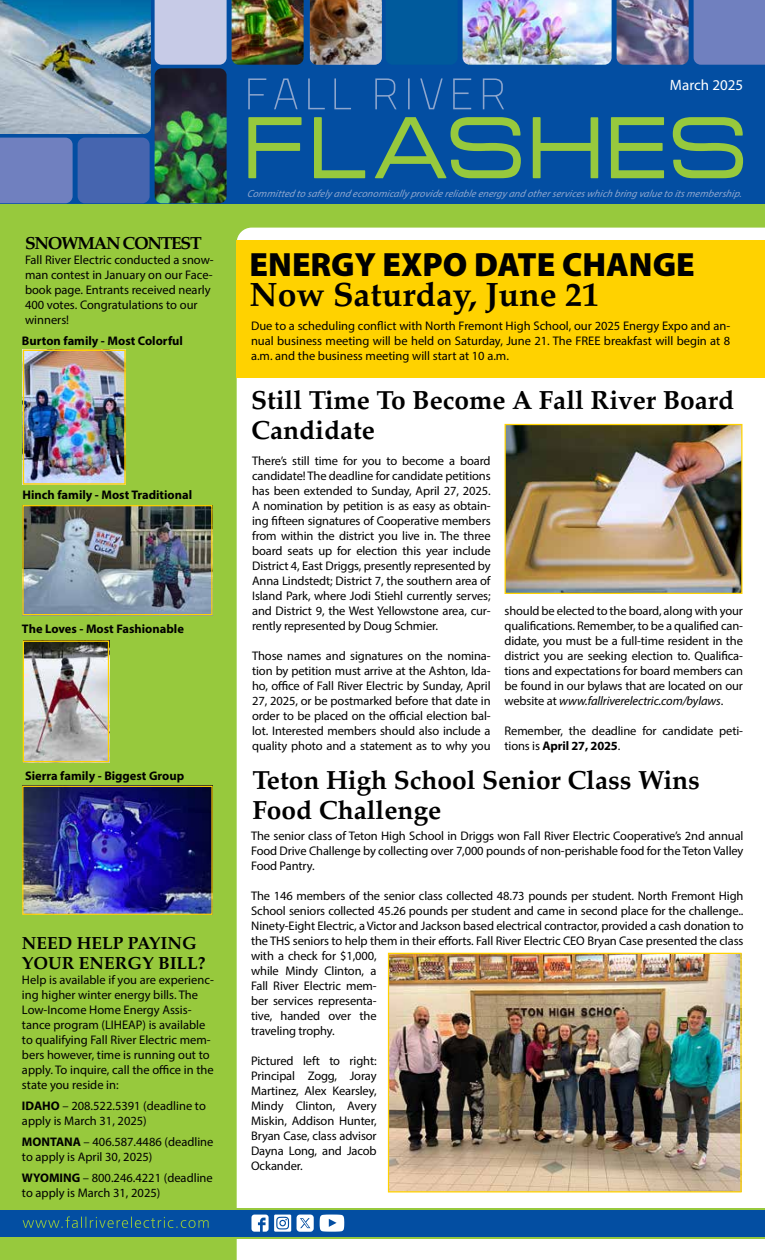
<style>
.page{position:relative;width:765px;height:1260px;background:#fff}
.page>*{position:absolute;margin:0;border:0;box-sizing:border-box;transform-origin:0 0}
.t1{font:900 33.75px "Myriad Pro";color:#000}
.t2{font:700 33.75px "Palatino";color:#000}
.t3{font:700 26.25px/30px "Palatino";color:#000}
.t4{font:700 17.5px/20px "Palatino";color:#000}
.t5{font:700 17.5px "Palatino";letter-spacing:-.07em;color:#000}
.t6{font:15px "Myriad Pro";color:#fff}
.t7{font:12.5px/15px "Myriad Pro";letter-spacing:-.01em;color:#000}
.t8{font:700 12.5px "Myriad Pro";color:#000}
.t9{font:italic 10.38px "Myriad Pro";color:#8da6ce}
.s1{font-weight:700}
.s2{font-style:italic}
</style>
<div class="page">
<div style="left:0;top:84px;width:765px;height:1176px;background:#97c93d"></div>
<div style="left:237px;top:228px;width:528px;height:1032px;background:#fff"></div>
<img style="left:0;top:0;width:765px;height:203px">
<div style="left:0;top:1208px;width:765px;height:30px;background:linear-gradient(to right,#034ea2,#034ea2)"></div>
<div style="left:0;top:1210px;width:765px;height:26px;background:#034ea2"></div>
<svg style="left:23px;top:1216px;width:186px;height:12px"></svg>
<svg style="left:251px;top:1214px;width:40px;height:18px"></svg>
<svg style="left:297px;top:1215px;width:17px;height:17px"></svg>
<svg style="left:320px;top:1215px;width:24px;height:17px"></svg>
<img style="left:507px;top:426px;width:233px;height:166px">
<div style="left:505px;top:424px;width:237px;height:170px;border:1px solid #ffd200"></div>
<div style="left:236px;top:240px;width:529px;height:138px;background:#ffd200"></div>
<img style="left:390px;top:955px;width:350px;height:235px">
<div style="left:388px;top:953px;width:354px;height:239px;border:1px solid #ffd200"></div>
<img style="left:25px;top:352px;width:99px;height:131px">
<div style="left:23px;top:350px;width:103px;height:135px;border:1px solid #ffd200"></div>
<img style="left:24px;top:507px;width:187px;height:106px">
<div style="left:22px;top:505px;width:191px;height:110px;border:1px solid #ffd200"></div>
<img style="left:25px;top:643px;width:82px;height:117px">
<div style="left:23px;top:641px;width:86px;height:121px;border:1px solid #ffd200"></div>
<img style="left:24px;top:788px;width:187px;height:125px">
<div style="left:22px;top:786px;width:191px;height:129px;border:1px solid #ffd200"></div>
<p class="t6" style="left:670px;top:75px;width:75px">March 2025</p>
<h3 class="t5" style="left:25px;top:228px;width:178px">SNOWMAN CONTEST</h3>
<p class="t7" style="left:25px;top:252px;width:190px">Fall River Electric conducted a snow&shy;man contest in January on our Face&shy;book page. Entrants received nearly<br>400 votes. Congratulations to our winners!</p>
<p class="t8" style="left:22px;top:333px;width:163px">Burton family - Most Colorful</p>
<p class="t8" style="left:23px;top:486px;width:171px">Hinch family - Most Traditional</p>
<p class="t8" style="left:22px;top:621px;width:163px">The Loves - Most Fashionable</p>
<p class="t8" style="left:25px;top:768px;width:161px">Sierra family - Biggest Group</p>
<h3 class="t4" style="left:22px;top:932px;width:185px">NEED HELP PAYING<br>YOUR ENERGY BILL?</h3>
<p class="t7" style="left:22px;top:972px;width:193px">Help is available if you are experienc&shy;ing higher winter energy bills. The Low-Income Home Energy Assis&shy;tance program (LIHEAP) is available to qualifying Fall River Electric mem&shy;bers however, time is running out to apply. To inquire, call the office in the state you reside in:</p>
<p class="t7" style="left:22px;top:1098px;width:185px"><span class="s1">IDAHO</span> – 208.522.5391 (deadline to apply is March 31, 2025)</p>
<p class="t7" style="left:22px;top:1134px;width:193px"><span class="s1">MONTANA</span> – 406.587.4486 (deadline to apply is April 30, 2025)</p>
<p class="t7" style="left:22px;top:1171px;width:192px"><span class="s1">WYOMING</span> – 800.246.4221 (deadline to apply is March 31, 2025)</p>
<p class="t9" style="left:247px;top:187px;width:499px">Committed to safely and economically p rovide reliable energy and otherserviceswhich bring value to itsmembership.</p>
<h1 class="t1" style="left:250px;top:242px;width:447px">ENERGY EXPO DATE CHANGE</h1>
<h1 class="t2" style="left:250px;top:266px;width:351px">Now Saturday, June 21</h1>
<p class="t7" style="left:251px;top:318px;width:481px;text-align:justify">Due to a scheduling conflict with North Fremont High School, our 2025 Energy Expo and an&shy;nual business meeting will be held on Saturday, June 21. The FREE breakfast will begin at 8 a.m. and the business meeting will start at 10 a.m.</p>
<h2 class="t3" style="left:251px;top:385px;width:485px">Still Time To Become A Fall River Board<br>Candidate</h2>
<p class="t7" style="left:252px;top:453px;width:240px;text-align:justify">There’s still time for you to become a board candidate! The deadline for candidate petitions has been extended to Sunday, April 27, 2025.<br>A nomination by petition is as easy as obtain&shy;ing fifteen signatures of Cooperative members from within the district you live in. The three board seats up for election this year include District 4, East Driggs, presently represented by Anna Lindstedt; District 7, the southern area of Island Park, where Jodi Stiehl currently serves; and District 9, the West Yellowstone area, cur&shy;rently represented by Doug Schmier.</p>
<p class="t7" style="left:252px;top:648px;width:240px;text-align:justify">Those names and signatures on the nomina&shy;tion by petition must arrive at the Ashton, Ida&shy;ho, office of Fall River Electric by Sunday, April 27, 2025, or be postmarked before that date in order to be placed on the official election bal&shy;lot. Interested members should also include a quality photo and a statement as to why you</p>
<p class="t7" style="left:505px;top:603px;width:240px;text-align:justify">should be elected to the board, along with your qualifications. Remember, to be a qualified can&shy;didate, you must be a full-time resident in the district you are seeking election to. Qualifica&shy;tions and expectations for board members can be found in our bylaws that are located on our website at <span class="s2">www.fallriverelectric.com/bylaws</span>.</p>
<p class="t7" style="left:505px;top:723px;width:240px">Remember, the deadline for candidate peti&shy;tions is <span class="s1">April 27, 2025</span>.</p>
<h2 class="t3" style="left:252px;top:764px;width:449px">Teton High School Senior Class Wins<br>Food Challenge</h2>
<p class="t7" style="left:251px;top:828px;width:494px;text-align:justify">The senior class of Teton High School in Driggs won Fall River Electric Cooperative’s 2nd annual Food Drive Challenge by collecting over 7,000 pounds of non-perishable food for the Teton Valley Food Pantry.</p>
<p class="t7" style="left:251px;top:888px;width:494px">The 146 members of the senior class collected 48.73 pounds per student. North Fremont High School seniors collected 45.26 pounds per student and came in second place for the challenge..<br>Ninety-Eight Electric, a Victor and Jackson based electrical contractor, provided a cash donation to the THS seniors to help them in their efforts. Fall River Electric CEO Bryan Case presented the class with a check for $1,000,<br>while Mindy Clinton, a<br>Fall River Electric mem-<br>ber services representa-<br>tive, handed over the<br>traveling trophy.</p>
<p class="t7" style="left:251px;top:1053px;width:127px;text-align:justify">Pictured left to right:<br>Principal Zogg, Joray Martinez, Alex Kearsley, Mindy Clinton, Avery Miskin, Addison Hunter, Bryan Case, class advisor Dayna Long, and Jacob Ockander.</p>
</div>
